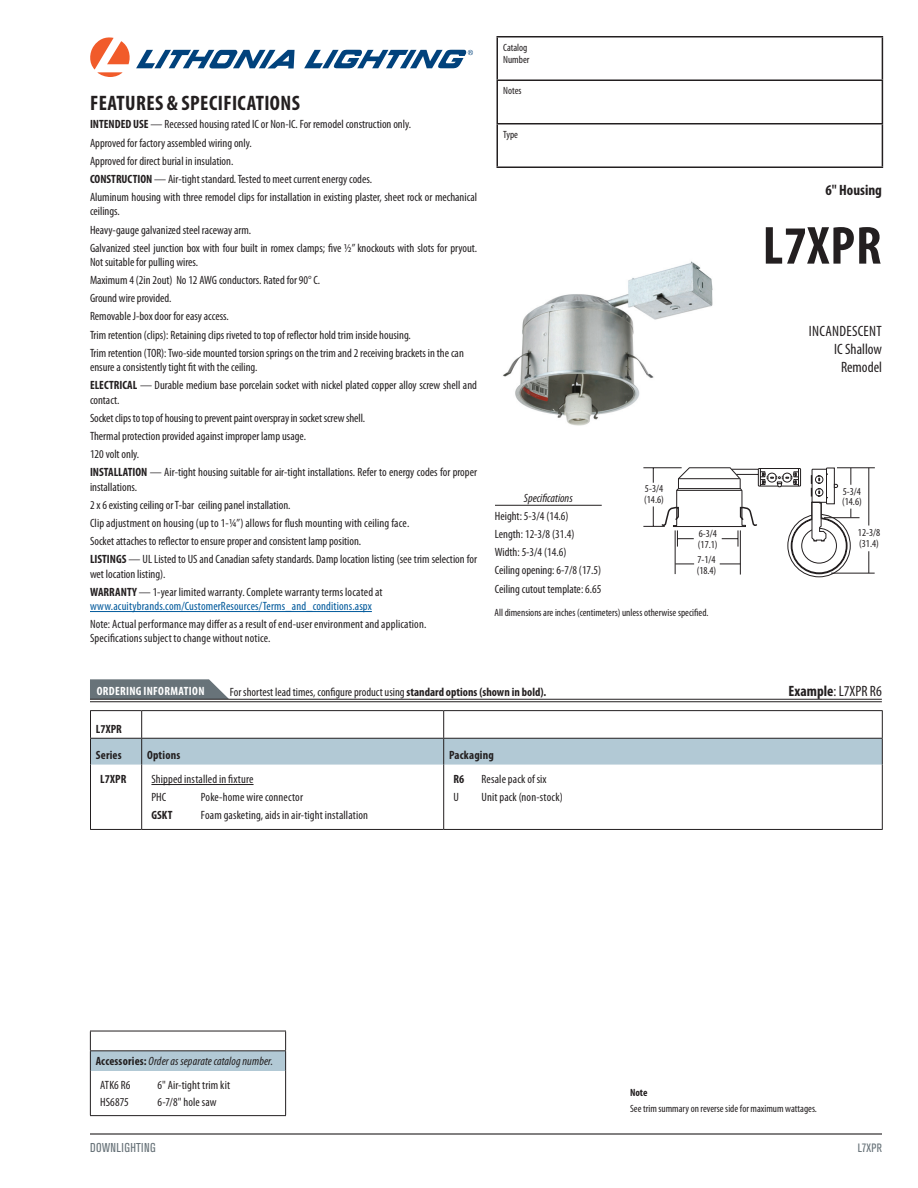
<style>
.page{position:relative;width:918px;height:1188px;background:#fff}
.page>*{position:absolute;margin:0;border:0;box-sizing:border-box;transform-origin:0 0}
.t1{font:700 condensed 54px "Myriad Pro";letter-spacing:.015em;color:#231f20}
.t2{font:700 condensed 21px "Myriad Pro";letter-spacing:.02em;color:#231f20}
.t3{font:condensed 15px/18px "Myriad Pro";color:#231f20;text-align:right}
.t4{font:700 condensed 15px "Myriad Pro";color:#231f20}
.t5{font:condensed 12.75px "Akzidenz Grotesk BE";letter-spacing:.045em;color:#687379}
.t6{font:condensed 12px/18.1px "Myriad Pro";color:#231f20}
.t7{font:condensed 12px "Myriad Pro";letter-spacing:.01em;color:#00599b}
.t8{font:italic condensed 12px/24.2px "Myriad Pro";letter-spacing:.005em;color:#231f20}
.t9{font:700 condensed 12px/26.4px "Myriad Pro";letter-spacing:.015em;color:#231f20}
.t10{font:700 condensed 12px "Myriad Pro";letter-spacing:.025em;color:#fff}
.t11{font:condensed 12px "Akzidenz Grotesk BE";letter-spacing:.01em;color:#687379}
.t12{font:condensed 10.65px/10.6px "Myriad Pro";color:#231f20}
.t13{font:condensed 10.5px/12.6px "Myriad Pro";color:#231f20}
.t14{font:700 condensed 10.5px "Myriad Pro";color:#231f20}
.s1{font-weight:700}
.s2{font-weight:700;font-style:normal}
.s3{font-style:normal}
</style>
<div class="page">
<img style="left:503px;top:261px;width:210px;height:165px">
<svg style="left:90px;top:37px;width:205px;height:40px"></svg>
<svg style="left:304px;top:50px;width:169px;height:18px"></svg>
<hr style="left:496px;top:36px;width:387px;height:2px;background:#231f20">
<hr style="left:496px;top:38px;width:2px;height:42px;background:#231f20">
<hr style="left:882px;top:38px;width:1px;height:42px;background:#231f20">
<hr style="left:496px;top:80px;width:387px;height:1px;background:#231f20">
<hr style="left:496px;top:81px;width:2px;height:42px;background:#231f20">
<hr style="left:882px;top:81px;width:1px;height:42px;background:#231f20">
<hr style="left:496px;top:123px;width:387px;height:1px;background:#231f20">
<hr style="left:496px;top:124px;width:2px;height:42px;background:#231f20">
<hr style="left:882px;top:124px;width:1px;height:42px;background:#231f20">
<hr style="left:496px;top:166px;width:387px;height:2px;background:#231f20">
<hr style="left:90px;top:765px;width:1px;height:64px;background:#231f20">
<hr style="left:141px;top:765px;width:1px;height:64px;background:#231f20">
<hr style="left:443px;top:765px;width:1px;height:64px;background:#231f20">
<hr style="left:882px;top:765px;width:1px;height:64px;background:#231f20">
<hr style="left:90px;top:710px;width:52px;height:1px;background:#231f20">
<hr style="left:90px;top:829px;width:52px;height:1px;background:#231f20">
<hr style="left:142px;top:829px;width:302px;height:1px;background:#231f20">
<hr style="left:444px;top:829px;width:439px;height:1px;background:#231f20">
<hr style="left:142px;top:710px;width:302px;height:1px;background:#231f20">
<hr style="left:444px;top:710px;width:439px;height:1px;background:#231f20">
<svg style="left:90px;top:711px;width:793px;height:54px"></svg>
<hr style="left:151px;top:784px;width:103px;height:1px;background:#231f20">
<svg style="left:90px;top:679px;width:142px;height:20px;background:#778086"></svg>
<hr style="left:90px;top:699px;width:792px;height:1px;background:#231f20">
<hr style="left:90px;top:701px;width:792px;height:1px;background:#231f20">
<hr style="left:740px;top:530px;width:1px;height:45px;background:#231f20">
<hr style="left:824px;top:517px;width:36px;height:1px;background:#231f20">
<hr style="left:831px;top:573px;width:44px;height:1px;background:#231f20">
<hr style="left:837px;top:468px;width:38px;height:1px;background:#231f20">
<hr style="left:869px;top:468px;width:1px;height:58px;background:#231f20">
<svg style="left:869px;top:551px;width:1px;height:22px"></svg>
<svg style="left:643px;top:467px;width:209px;height:107px"></svg>
<hr style="left:90px;top:611px;width:282px;height:1px;background:#00599b">
<hr style="left:495px;top:505px;width:107px;height:1px;background:#231f20">
<hr style="left:90px;top:1133px;width:792px;height:2px;background:#231f20">
<div style="left:90px;top:1051px;width:196px;height:20px;background:#b2c9d5"></div>
<hr style="left:90px;top:1071px;width:1px;height:44px;background:#231f20">
<hr style="left:285px;top:1071px;width:1px;height:44px;background:#231f20">
<hr style="left:90px;top:1031px;width:196px;height:1px;background:#231f20">
<svg style="left:90px;top:1031px;width:1px;height:40px"></svg>
<svg style="left:285px;top:1031px;width:1px;height:40px"></svg>
<hr style="left:90px;top:1050px;width:196px;height:1px;background:#231f20">
<hr style="left:90px;top:1115px;width:196px;height:1px;background:#231f20">
<h2 class="t2" style="left:90px;top:92px;width:211px">FEATURES &amp; SPECIFICATIONS</h2>
<p class="t6" style="left:90px;top:116px;width:389px"><span class="s1">INTENDED USE</span> — Recessed housing rated IC or Non-IC. For remodel construction only.<br>Approved for factory assembled wiring only.<br>Approved for direct burial in insulation.<br><span class="s1">CONSTRUCTION</span> — Air-tight standard. Tested to meet current energy codes.<br>Aluminum housing with three remodel clips for installation in existing plaster, sheet rock or mechanical</p>
<p class="t6" style="left:90px;top:203px;width:389px">ceilings.<br>Heavy-gauge galvanized steel raceway arm.<br>Galvanized steel junction box with four built in romex clamps; five ½” knockouts with slots for pryout.</p>
<p class="t6" style="left:90px;top:253px;width:375px">Not suitable for pulling wires.<br>Maximum 4 (2in 2out) No 12 AWG conductors. Rated for 90° C.<br>Ground wire provided.<br>Removable J-box door for easy access.<br>Trim retention (clips): Retaining clips riveted to top of reflector hold trim inside housing.<br>Trim retention (TOR): Two-side mounted torsion springs on the trim and 2 receiving brackets in the can</p>
<p class="t6" style="left:90px;top:358px;width:389px">ensure a consistently tight fit with the ceiling.<br><span class="s1">ELECTRICAL</span> — Durable medium base porcelain socket with nickel plated copper alloy screw shell and</p>
<p class="t6" style="left:90px;top:391px;width:389px">contact.<br>Socket clips to top of housing to prevent paint overspray in socket screw shell.<br>Thermal protection provided against improper lamp usage.<br>120 volt only.<br><span class="s1">INSTALLATION</span> — Air-tight housing suitable for air-tight installations. Refer to energy codes for proper</p>
<p class="t6" style="left:90px;top:478px;width:389px">installations.<br>2 x 6 existing ceiling or T-bar ceiling panel installation.<br>Clip adjustment on housing (up to 1-¼”) allows for flush mounting with ceiling face.<br>Socket attaches to reflector to ensure proper and consistent lamp position.<br><span class="s1">LISTINGS</span> — UL Listed to US and Canadian safety standards. Damp location listing (see trim selection for</p>
<p class="t6" style="left:90px;top:565px;width:294px">wet location listing).<br><span class="s1">WARRANTY</span> — 1-year limited warranty. Complete warranty terms located at</p>
<p class="t7" style="left:90px;top:600px;width:283px">www.acuitybrands.com/CustomerResources/Terms_and_conditions.aspx</p>
<p class="t6" style="left:90px;top:617px;width:338px;line-height:14.4px">Note: Actual performance may differ as a result of end-user environment and application.<br>Specifications subject to change without notice.</p>
<p class="t13" style="left:503px;top:41px;width:28px">Catalog<br>Number</p>
<p class="t13" style="left:503px;top:85px;width:20px">Notes</p>
<p class="t13" style="left:503px;top:128px;width:16px">Type</p>
<p class="t8" style="left:524px;top:486px;width:50px">Specifications</p>
<p class="t6" style="left:495px;top:507px;width:108px">Height: 5-3/4 (14.6)<br>Length: 12-3/8 (31.4)<br>Width: 5-3/4 (14.6)<br>Ceiling opening: 6-7/8 (17.5)<br>Ceiling cutout template: 6.65</p>
<p class="t12" style="left:644px;top:484px;width:21px">5-3/4 (14.6)</p>
<p class="t12" style="left:698px;top:529px;width:21px">6-3/4 (17.1)</p>
<p class="t12" style="left:697px;top:555px;width:21px">7-1/4 (18.4)</p>
<p class="t13" style="left:494px;top:606px;width:216px">All dimensions are inches (centimeters) unless otherwise specified.</p>
<p class="t4" style="left:826px;top:181px;width:58px">6" Housing</p>
<h1 class="t1" style="left:763px;top:216px;width:120px">L7XPR</h1>
<p class="t3" style="left:809px;top:322px;width:75px">INCANDESCENT<br>IC Shallow<br>Remodel</p>
<p class="t12" style="left:842px;top:486px;width:21px">5-3/4 (14.6)</p>
<p class="t12" style="left:858px;top:528px;width:24px">12-3/8 (31.4)</p>
<p class="t10" style="left:97px;top:684px;width:109px">ORDERING INFORMATION</p>
<p class="t6" style="left:230px;top:683px;width:318px">For shortest lead times, configure product using <span class="s1">standard options (shown in bold).</span></p>
<p class="t3" style="left:789px;top:682px;width:95px"><span class="s1">Example</span>: L7XPR R6</p>
<p class="t9" style="left:96px;top:716px;width:28px">L7XPR<br>Series</p>
<p class="t9" style="left:147px;top:742px;width:35px">Options</p>
<p class="t9" style="left:449px;top:742px;width:46px">Packaging</p>
<p class="t9" style="left:100px;top:766px;width:28px">L7XPR</p>
<p class="t6" style="left:151px;top:771px;width:104px;line-height:17.7px">Shipped installed in fixture<br>PHC</p>
<p class="t6" style="left:201px;top:788px;width:104px">Poke-home wire connector</p>
<p class="t9" style="left:151px;top:802px;width:23px">GSKT</p>
<p class="t6" style="left:201px;top:806px;width:169px">Foam gasketing, aids in air-tight installation</p>
<p class="t9" style="left:453px;top:766px;width:12px">R6</p>
<p class="t6" style="left:482px;top:771px;width:67px">Resale pack of six</p>
<p class="t6" style="left:453px;top:788px;width:7px">U</p>
<p class="t6" style="left:482px;top:788px;width:83px">Unit pack (non-stock)</p>
<p class="t8" style="left:100px;top:1049px;width:175px;text-indent:-4px"><span class="s2">Accessories:</span> Order as separate catalog number.<br><span class="s3">ATK6 R6</span></p>
<p class="t6" style="left:158px;top:1077px;width:74px">6" Air-tight trim kit</p>
<p class="t6" style="left:100px;top:1093px;width:30px">HS6875</p>
<p class="t6" style="left:158px;top:1093px;width:61px">6-7/8" hole saw</p>
<p class="t14" style="left:630px;top:1087px;width:19px">Note</p>
<p class="t13" style="left:630px;top:1102px;width:188px">See trim summary on reverse side for maximum wattages.</p>
<p class="t5" style="left:90px;top:1141px;width:67px">DOWNLIGHTING</p>
<p class="t11" style="left:858px;top:1141px;width:26px">L7XPR</p>
</div>
